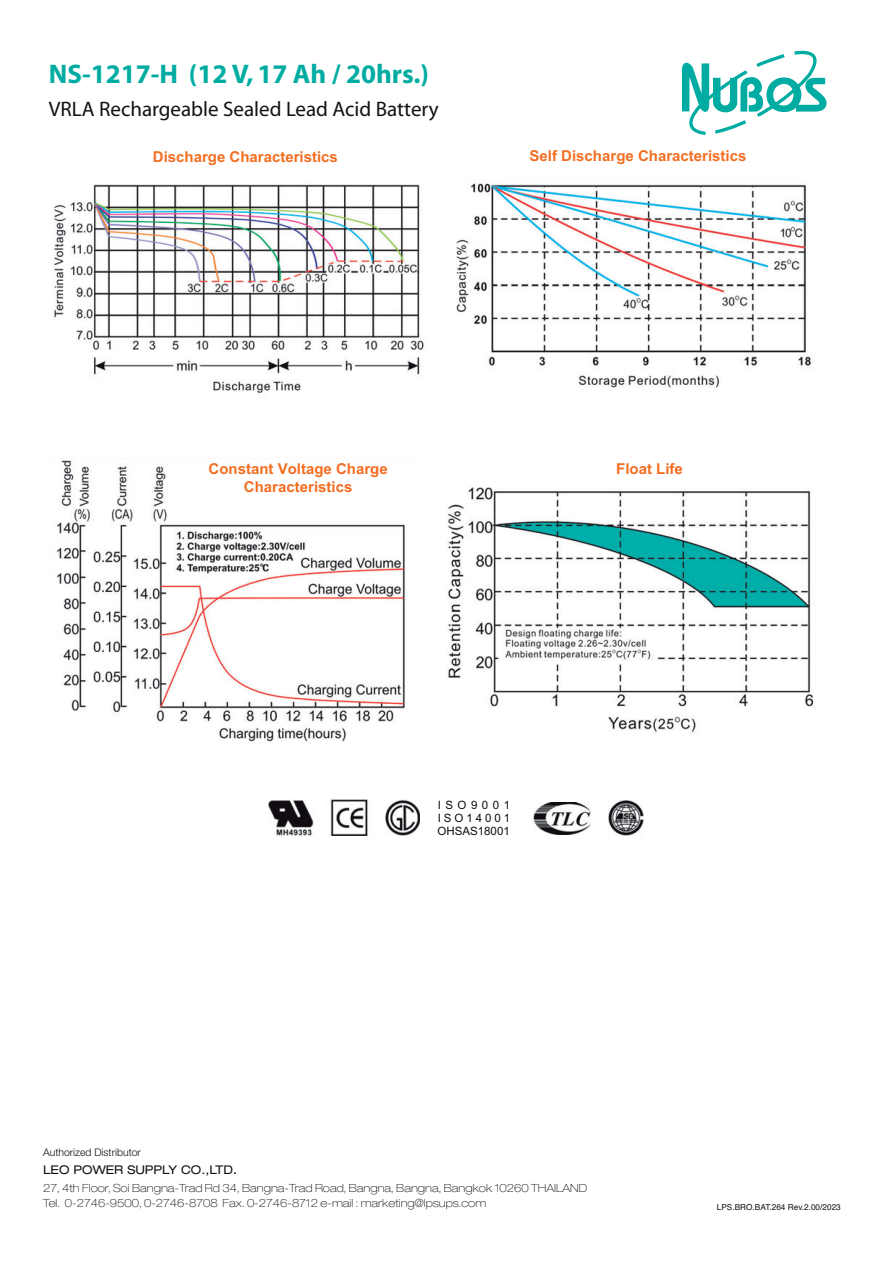
<style>
.page{position:relative;width:893px;height:1263px;background:#fff}
.page>*{position:absolute;margin:0;border:0;box-sizing:border-box;transform-origin:0 0}
.t1{font:700 27px "Myriad";color:#00aca2}
.t2{font:21px "Myriad";color:#101315}
.t3{font:700 15px/18px "Arial";color:#f36e22;text-align:center}
.t4{font:expanded 12px "Helvetica Neue LT Pro";color:#0e1214}
.t5{font:11.55px/12.6px "Arial";letter-spacing:.255em;color:#130c13;text-align:justify}
.t6{font:100 expanded 11.25px/15px "Helvetica Neue LT Pro";color:#0e1214}
.t7{font:300 10.5px "Helvetica Neue";color:#0f1314}
.t8{font:8.25px "Helvetica";color:#101213}
.s1{font-size:13.5px}
</style>
<div class="page">
<svg style="left:682px;top:51px;width:144px;height:84px"></svg>
<img style="left:269px;top:799px;width:150px;height:36px">
<img style="left:534px;top:802px;width:56px;height:32px">
<img style="left:608px;top:800px;width:35px;height:35px">
<img style="left:56px;top:460px;width:349px;height:282px">
<img style="left:53px;top:184px;width:371px;height:209px">
<img style="left:447px;top:487px;width:367px;height:246px">
<img style="left:456px;top:183px;width:355px;height:205px">
<h1 class="t1" style="left:49px;top:64px;width:382px">NS-1217-H (12 V, 17 Ah / 20hrs.)</h1>
<h2 class="t2" style="left:49px;top:101px;width:391px">VRLA Rechargeable Sealed Lead Acid Battery</h2>
<h3 class="t3" style="left:153px;top:149px;width:187px">Discharge Characteristics</h3>
<h3 class="t3" style="left:530px;top:149px;width:218px">Self Discharge Characteristics</h3>
<h3 class="t3" style="left:209px;top:461px;width:181px">Constant Voltage Charge<br>Characteristics</h3>
<h3 class="t3" style="left:616px;top:461px;width:68px">Float Life</h3>
<p class="t5" style="left:438px;top:799px;width:74px">ISO9001<br>ISO14001<br>OHSAS18001</p>
<p class="t7" style="left:43px;top:1149px;width:99px">Authorized Distributor</p>
<p class="t4" style="left:43px;top:1163px;width:196px">LEO POWER SUPPLY CO.,LTD<span class="s1">.</span></p>
<p class="t6" style="left:43px;top:1182px;width:546px">27, 4th Floor, Soi Bangna-Trad Rd 34, Bangna-Trad Road, Bangna, Bangna, Bangkok 10260 THAILAND<br>Tel. 0-2746-9500, 0-2746-8708 Fax. 0-2746-8712 e-mail : marketing@lpsups.com</p>
<p class="t8" style="left:717px;top:1204px;width:125px">LPS.BRO.BAT.264 Rev.2.00/2023</p>
</div>
